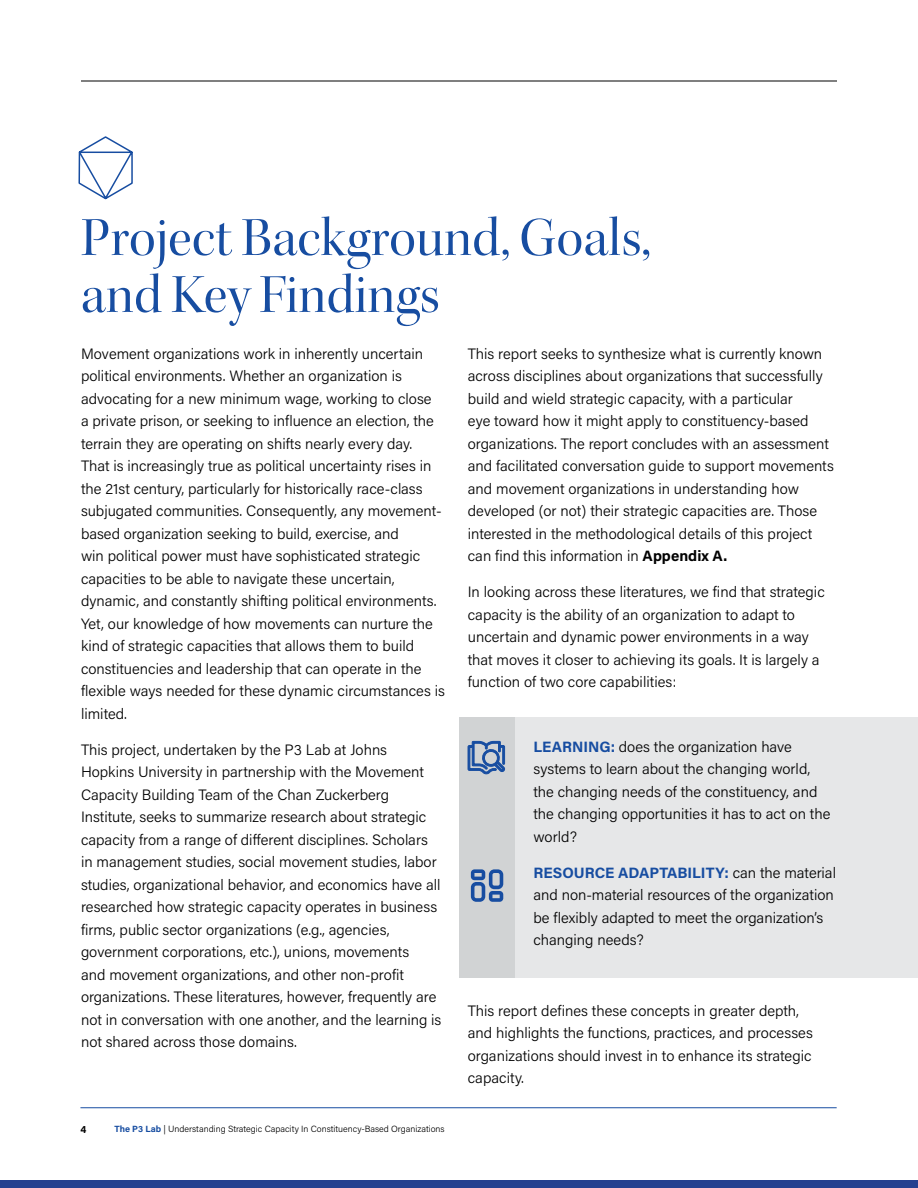
<style>
.page{position:relative;width:918px;height:1188px;background:#fff}
.page>*{position:absolute;margin:0;border:0;box-sizing:border-box;transform-origin:0 0}
.t1{font:55.5px/57px "Kepler Std Disp";letter-spacing:.005em;color:#174da1}
.t2{font:300 15px/22.5px "Acumin Pro";color:#000}
.t3{font:700 10.5px "Acumin Pro";color:#000}
.t4{font:300 9px "Acumin Pro";color:#000}
.s1{font-weight:700}
.s2{font-weight:700;color:#174da1}
</style>
<div class="page">
<div style="left:0;top:1180px;width:918px;height:8px;background:#25408f"></div>
<hr style="left:80px;top:1107px;width:757px;height:1px;background:#174da1">
<hr style="left:81px;top:81px;width:756px;height:1px;background:#000">
<svg style="left:78px;top:136px;width:55px;height:64px"></svg>
<div style="left:459px;top:717px;width:58px;height:260px;background:#d1d3d4"></div>
<div style="left:515px;top:717px;width:403px;height:260px;background:#e6e7e8"></div>
<svg style="left:471px;top:869px;width:32px;height:33px"></svg>
<svg style="left:468px;top:741px;width:37px;height:33px"></svg>
<h1 class="t1" style="left:81px;top:210px;width:571px">Project Background, Goals, and Key Findings</h1>
<p class="t2" style="left:81px;top:342px;width:365px">Movement organizations work in inherently uncertain political environments. Whether an organization is advocating for a new minimum wage, working to close<br>a private prison, or seeking to influence an election, the terrain they are operating on shifts nearly every day.<br>That is increasingly true as political uncertainty rises in the 21st century, particularly for historically race-class subjugated communities. Consequently, any movement&shy;based organization seeking to build, exercise, and<br>win political power must have sophisticated strategic capacities to be able to navigate these uncertain, dynamic, and constantly shifting political environments.<br>Yet, our knowledge of how movements can nurture the kind of strategic capacities that allows them to build constituencies and leadership that can operate in the flexible ways needed for these dynamic circumstances is limited.</p>
<p class="t2" style="left:81px;top:738px;width:362px">This project, undertaken by the P3 Lab at Johns Hopkins University in partnership with the Movement Capacity Building Team of the Chan Zuckerberg Institute, seeks to summarize research about strategic capacity from a range of different disciplines. Scholars in management studies, social movement studies, labor studies, organizational behavior, and economics have all researched how strategic capacity operates in business firms, public sector organizations (e.g., agencies, government corporations, etc.), unions, movements<br>and movement organizations, and other non-profit organizations. These literatures, however, frequently are not in conversation with one another, and the learning is not shared across those domains.</p>
<p class="t2" style="left:468px;top:342px;width:368px">This report seeks to synthesize what is currently known across disciplines about organizations that successfully build and wield strategic capacity, with a particular<br>eye toward how it might apply to constituency-based organizations. The report concludes with an assessment and facilitated conversation guide to support movements and movement organizations in understanding how developed (or not) their strategic capacities are. Those interested in the methodological details of this project can find this information in <span class="s1">Appendix A.</span></p>
<p class="t2" style="left:468px;top:580px;width:358px">In looking across these literatures, we find that strategic capacity is the ability of an organization to adapt to uncertain and dynamic power environments in a way that moves it closer to achieving its goals. It is largely a function of two core capabilities:</p>
<p class="t2" style="left:534px;top:735px;width:298px"><span class="s2">LEARNING:</span> does the organization have systems to learn about the changing world, the changing needs of the constituency, and the changing opportunities it has to act on the world?</p>
<p class="t2" style="left:534px;top:861px;width:304px"><span class="s2">RESOURCE ADAPTABILITY:</span> can the material and non-material resources of the organization be flexibly adapted to meet the organization’s changing needs?</p>
<p class="t2" style="left:468px;top:999px;width:347px">This report defines these concepts in greater depth, and highlights the functions, practices, and processes organizations should invest in to enhance its strategic capacity.</p>
<p class="t3" style="left:80px;top:1122px;width:7px">4</p>
<p class="t4" style="left:114px;top:1123px;width:332px"><span class="s2">The P3 Lab</span> | Understanding Strategic Capacity In Constituency-Based Organizations</p>
</div>
